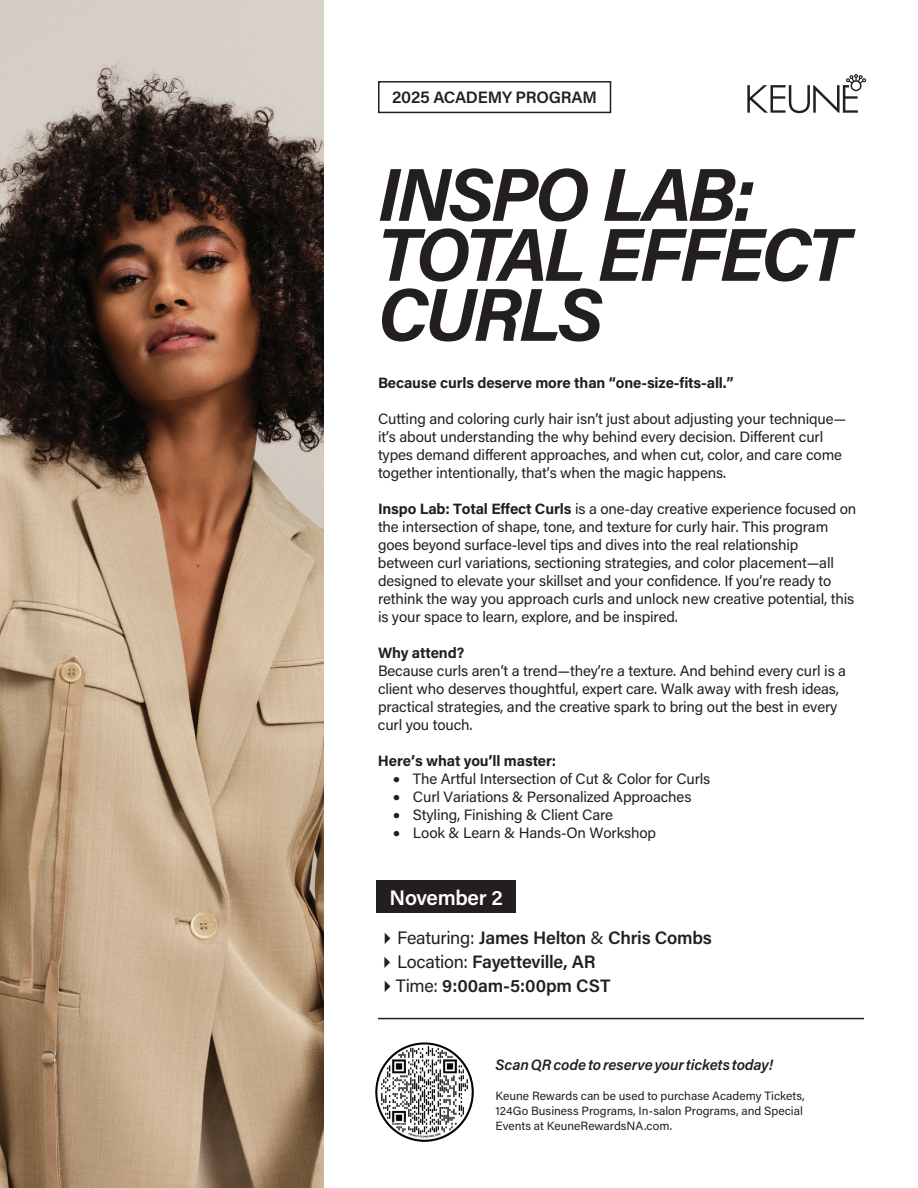
<style>
.page{position:relative;width:918px;height:1188px;background:#fff}
.page>*{position:absolute;margin:0;border:0;box-sizing:border-box;transform-origin:0 0}
.t1{font:italic 700 75px/60px "Acumin Pro";letter-spacing:-.045em;color:#231f20}
.t2{font:600 21px "Acumin Pro";letter-spacing:-.01em;color:#fff}
.t3{font:600 18px "Acumin Pro";letter-spacing:-.015em;color:#231f20}
.t4{font:600 16.5px "Acumin Pro";letter-spacing:-.015em;color:#231f20}
.t5{font:15px/18px "Acumin Pro";letter-spacing:-.01em;color:#231f20}
.t6{font:700 15px "Acumin Pro";letter-spacing:-.01em;color:#231f20}
.t7{font:italic 600 15px "Acumin Pro";letter-spacing:-.005em;color:#231f20}
.t8{font:12px/15px "Acumin Pro";color:#231f20}
.s1{font-weight:700}
.s2{font-weight:400}
</style>
<div class="page">
<svg style="left:747px;top:74px;width:119px;height:39px"></svg>
<div style="left:378px;top:81px;width:233px;height:32px;border:2px solid #231f20"></div>
<div style="left:377px;top:881px;width:139px;height:32px;background:#231f20"></div>
<img style="left:0;top:0;width:324px;height:1188px">
<img style="left:374px;top:1041px;width:102px;height:102px;border-radius:51px">
<hr style="left:378px;top:1018px;width:486px;height:1px;background:#231f20">
<p class="t4" style="left:392px;top:86px;width:206px">2025 ACADEMY PROGRAM</p>
<h1 class="t1" style="left:378px;top:161px;width:473px">INSPO LAB:<br>TOTAL EFFECT<br>CURLS</h1>
<p class="t6" style="left:378px;top:372px;width:357px">Because curls deserve more than “one-size-fits-all.”</p>
<p class="t5" style="left:378px;top:409px;width:470px">Cutting and coloring curly hair isn’t just about adjusting your technique— it’s about understanding the why behind every decision. Different curl types demand different approaches, and when cut, color, and care come together intentionally, that’s when the magic happens.</p>
<p class="t5" style="left:378px;top:499px;width:480px"><span class="s1">Inspo Lab: Total Effect Curls</span> is a one-day creative experience focused on the intersection of shape, tone, and texture for curly hair. This program goes beyond surface-level tips and dives into the real relationship between curl variations, sectioning strategies, and color placement—all designed to elevate your skillset and your confidence. If you’re ready to rethink the way you approach curls and unlock new creative potential, this is your space to learn, explore, and be inspired.</p>
<p class="t6" style="left:378px;top:642px;width:88px">Why attend?</p>
<p class="t5" style="left:378px;top:661px;width:470px">Because curls aren’t a trend—they’re a texture. And behind every curl is a client who deserves thoughtful, expert care. Walk away with fresh ideas, practical strategies, and the creative spark to bring out the best in every curl you touch.</p>
<p class="t6" style="left:378px;top:750px;width:180px">Here’s what you’ll master:</p>
<p class="t5" style="left:393px;top:769px;width:319px">• The Artful Intersection of Cut &amp; Color for Curls</p>
<p class="t5" style="left:393px;top:787px;width:300px">• Curl Variations &amp; Personalized Approaches</p>
<p class="t5" style="left:393px;top:805px;width:222px">• Styling, Finishing &amp; Client Care</p>
<p class="t5" style="left:393px;top:823px;width:265px">• Look &amp; Learn &amp; Hands-On Workshop</p>
<h2 class="t2" style="left:389px;top:883px;width:115px">November 2</h2>
<p class="t3" style="left:378px;top:926px;width:335px">✔<span class="s2">Featuring:</span> James Helton <span class="s2">&amp;</span> Chris Combs</p>
<p class="t3" style="left:378px;top:950px;width:219px">✔<span class="s2">Location:</span> Fayetteville, AR</p>
<p class="t3" style="left:378px;top:974px;width:234px">✔<span class="s2">Time:</span> 9:00am-5:00pm CST</p>
<p class="t7" style="left:496px;top:1054px;width:279px">Scan QR code to reserve your tickets today!</p>
<p class="t8" style="left:496px;top:1087px;width:311px">Keune Rewards can be used to purchase Academy Tickets,<br>124Go Business Programs, In-salon Programs, and Special<br>Events at KeuneRewardsNA.com.</p>
</div>
